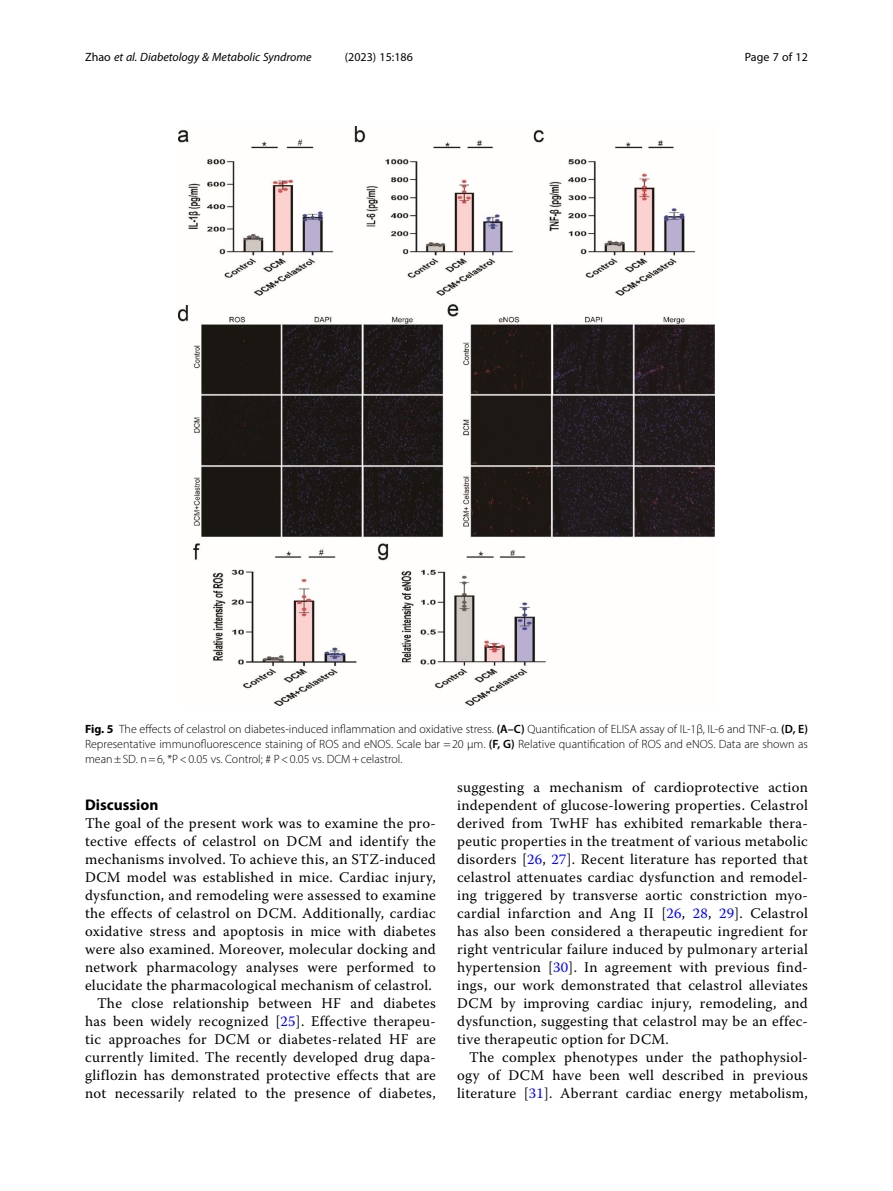
<style>
.page{position:relative;width:893px;height:1191px;background:#fff}
.page>*{position:absolute;margin:0;border:0;box-sizing:border-box;transform-origin:0 0}
.Head_1{font:700 15.45px "Myriad Pro";color:#000}
.Body_Text_Indent{font:14.7px/18px "Warnock Pro";letter-spacing:.02em;color:#000;text-align:justify}
.Body_Text{font:14.7px/18px "Warnock Pro";letter-spacing:.02em;color:#000;text-align:justify}
.Figure_Caption{font:300 12px/15px "Myriad Pro";color:#000;text-align:justify}
.t1{font:italic 12px "Myriad Pro";color:#000}
.t2{font:12px "Myriad Pro";color:#000}
.s1{font-style:normal}
.s2{font-weight:700}
.s3{font-weight:600}
.s4{color:#00f}
</style>
<div class="page">
<img style="left:178px;top:126px;width:536px;height:580px">
<p class="t1" style="left:85px;top:50px;width:228px"><span class="s1">Zhao</span> et al. Diabetology &amp; Metabolic Syndrome</p>
<p class="t2" style="left:345px;top:50px;width:70px">(2023) 15:186</p>
<p class="t2" style="left:745px;top:50px;width:65px">Page 7 of 12</p>
<p class="Figure_Caption" style="left:85px;top:721px;width:724px"><span class="s2">Fig. 5</span> The effects of celastrol on diabetes-induced inflammation and oxidative stress. <span class="s3">(A–C)</span> Quantification of ELISA assay of IL-1β, IL-6 and TNF-α. <span class="s3">(D, E)<br></span>Representative immunofluorescence staining of ROS and eNOS. Scale bar =20 μm. <span class="s3">(F, G)</span> Relative quantification of ROS and eNOS. Data are shown as mean±SD. n=6, *P&lt;0.05 vs. Control; # P&lt;0.05 vs. DCM+celastrol.</p>
<p class="Head_1" style="left:85px;top:795px;width:75px">Discussion</p>
<p class="Body_Text" style="left:85px;top:814px;width:352px">The goal of the present work was to examine the pro&shy;tective effects of celastrol on DCM and identify the mechanisms involved. To achieve this, an STZ-induced DCM model was established in mice. Cardiac injury, dysfunction, and remodeling were assessed to examine the effects of celastrol on DCM. Additionally, cardiac oxidative stress and apoptosis in mice with diabetes were also examined. Moreover, molecular docking and network pharmacology analyses were performed to elucidate the pharmacological mechanism of celastrol.</p>
<p class="Body_Text_Indent" style="left:85px;top:994px;width:352px;text-indent:12px">The close relationship between HF and diabetes has been widely recognized [<span class="s4">25</span>]. Effective therapeu&shy;tic approaches for DCM or diabetes-related HF are currently limited. The recently developed drug dapa&shy;gliflozin has demonstrated protective effects that are not necessarily related to the presence of diabetes,</p>
<p class="Body_Text_Indent" style="left:457px;top:778px;width:352px">suggesting a mechanism of cardioprotective action independent of glucose-lowering properties. Celastrol derived from TwHF has exhibited remarkable thera&shy;peutic properties in the treatment of various metabolic disorders [<span class="s4">26</span>, <span class="s4">27</span>]. Recent literature has reported that celastrol attenuates cardiac dysfunction and remodel&shy;ing triggered by transverse aortic constriction myo&shy;cardial infarction and Ang II [<span class="s4">26</span>, <span class="s4">28</span>, <span class="s4">29</span>]. Celastrol has also been considered a therapeutic ingredient for right ventricular failure induced by pulmonary arterial hypertension [<span class="s4">30</span>]. In agreement with previous find&shy;ings, our work demonstrated that celastrol alleviates DCM by improving cardiac injury, remodeling, and dysfunction, suggesting that celastrol may be an effec&shy;tive therapeutic option for DCM.</p>
<p class="Body_Text_Indent" style="left:457px;top:1048px;width:352px;text-indent:12px">The complex phenotypes under the pathophysiol&shy;ogy of DCM have been well described in previous literature [<span class="s4">31</span>]. Aberrant cardiac energy metabolism,</p>
</div>
